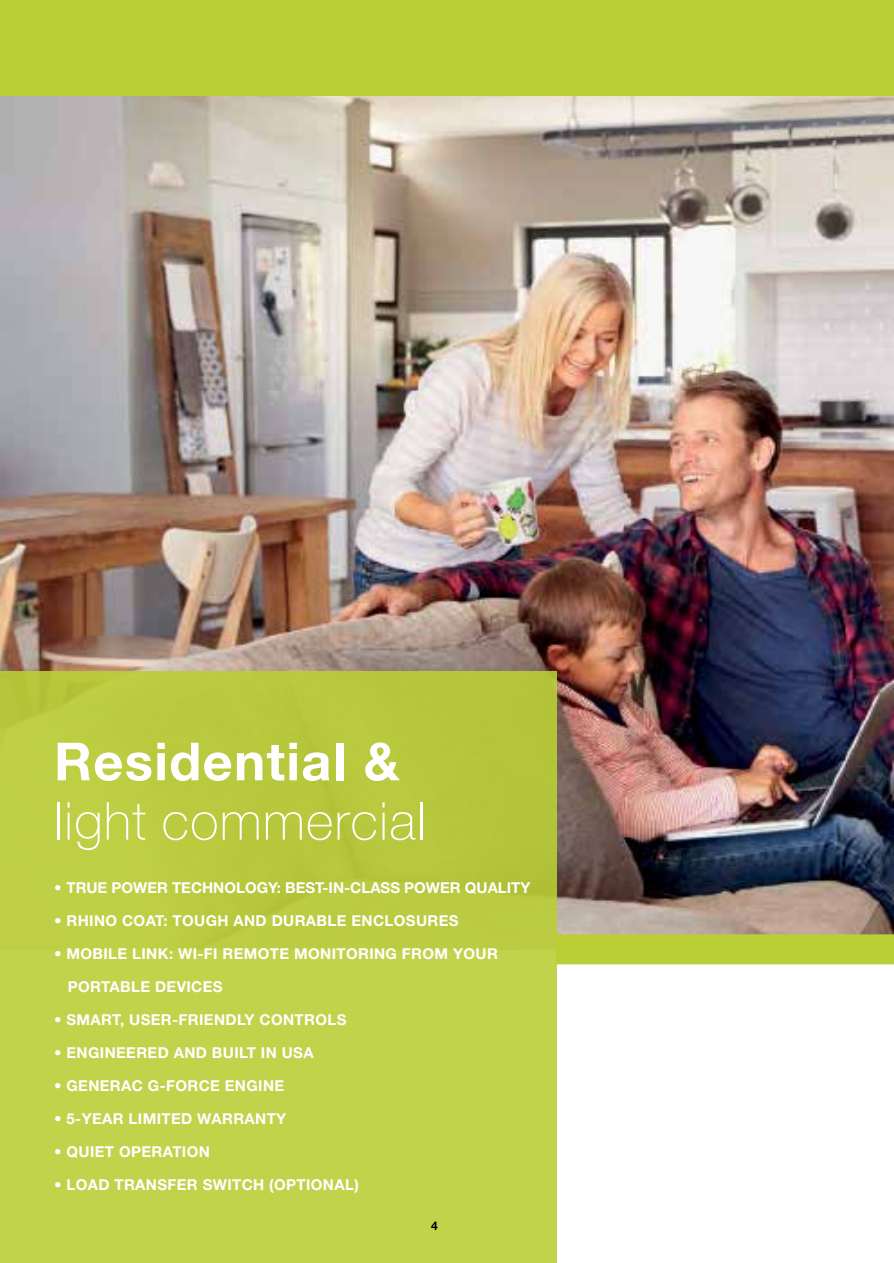
<style>
.page{position:relative;width:894px;height:1263px;background:#fff}
.page>*{position:absolute;margin:0;border:0;box-sizing:border-box;transform-origin:0 0}
.t1{font:100 52.5px "Helvetica Neue";letter-spacing:.025em;color:#fff}
.t2{font:700 52.5px "Helvetica Neue";letter-spacing:.025em;color:#fff}
.t3{font:700 15px "Helvetica Neue";letter-spacing:.025em;color:#fff}
.t4{font:700 15px "Helvetica Neue";color:#fff}
.t5{font:700 12px "Helvetica Neue";color:#000}
</style>
<div class="page">
<img style="left:0;top:95px;width:893px;height:839px">
<hr style="left:893px;top:949px;width:1px;height:314px;background:#bacf36">
<div style="left:0;top:0;width:893px;height:95px;background:#bacf36"></div>
<div style="left:556px;top:934px;width:337px;height:30px;background:#bacf36"></div>
<div style="left:0;top:672px;width:556px;height:591px;background:linear-gradient(to right,#bfd147,#bbcc43)"></div>
<h1 class="t2" style="left:54px;top:729px;width:347px">Residential &amp;</h1>
<h1 class="t1" style="left:54px;top:791px;width:373px">light commercial</h1>
<p class="t4" style="left:54px;top:878px;width:478px">• TRUE POWER TECHNOLOGY: BEST-IN-CLASS POWER QUALITY</p>
<p class="t3" style="left:54px;top:911px;width:406px">• RHINO COAT: TOUGH AND DURABLE ENCLOSURES</p>
<p class="t3" style="left:54px;top:944px;width:445px">• MOBILE LINK: WI-FI REMOTE MONITORING FROM YOUR</p>
<p class="t3" style="left:68px;top:977px;width:156px">PORTABLE DEVICES</p>
<p class="t3" style="left:54px;top:1010px;width:294px">• SMART, USER-FRIENDLY CONTROLS</p>
<p class="t3" style="left:54px;top:1043px;width:261px">• ENGINEERED AND BUILT IN USA</p>
<p class="t3" style="left:54px;top:1076px;width:232px">• GENERAC G-FORCE ENGINE</p>
<p class="t3" style="left:54px;top:1109px;width:234px">• 5-YEAR LIMITED WARRANTY</p>
<p class="t3" style="left:54px;top:1142px;width:157px">• QUIET OPERATION</p>
<p class="t3" style="left:54px;top:1175px;width:306px">• LOAD TRANSFER SWITCH (OPTIONAL)</p>
<p class="t5" style="left:431px;top:1218px;width:8px">4</p>
</div>
